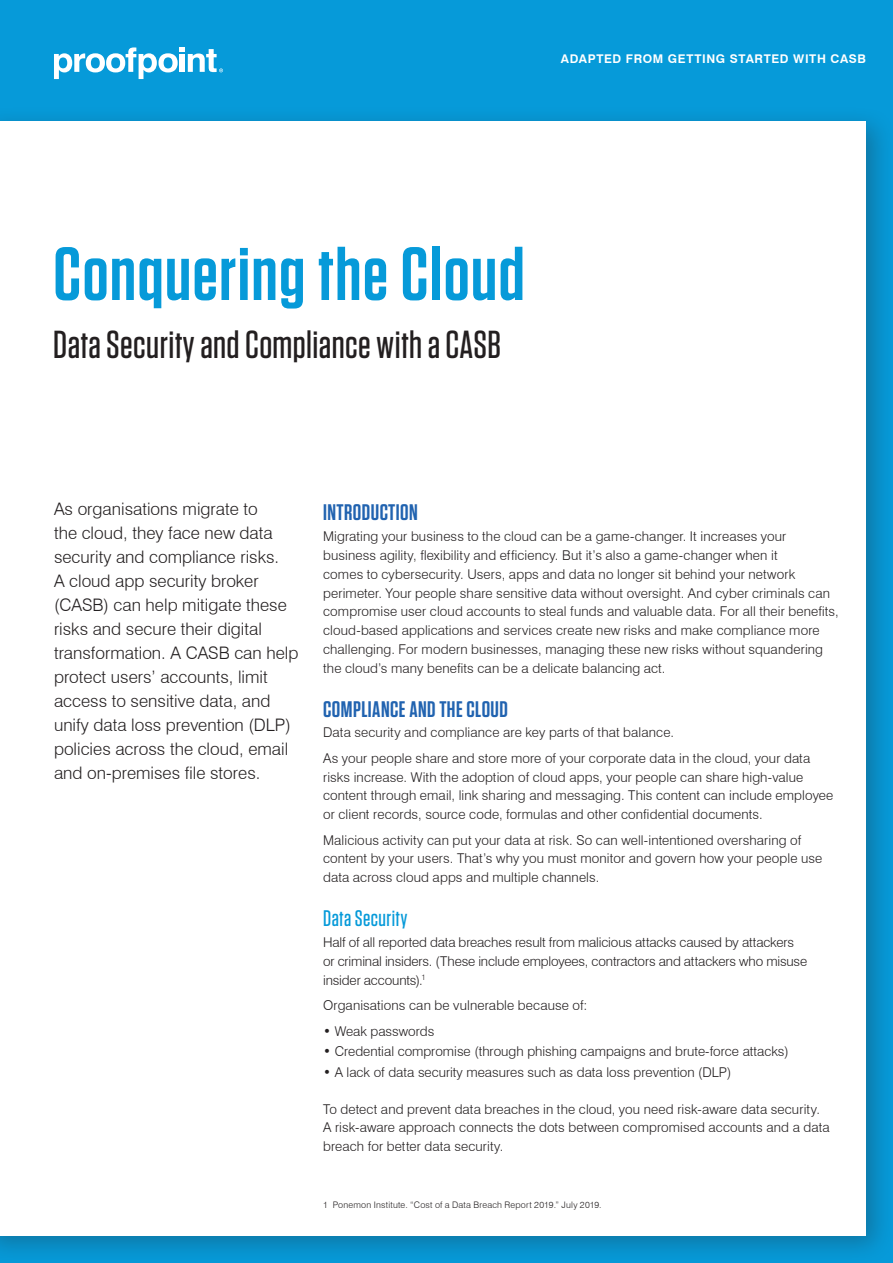
<style>
.page{position:relative;width:893px;height:1263px;background:#069ad9}
.page>*{position:absolute;margin:0;border:0;box-sizing:border-box;transform-origin:0 0}
.t1{font:600 75px "Tungsten";letter-spacing:.02em;color:#069ad9}
.t2{font:500 39px "Tungsten";letter-spacing:.01em;color:#231f20}
.t3{font:600 22.5px "Tungsten";letter-spacing:.02em;color:#2163b0}
.t4{font:500 22.5px "Tungsten";letter-spacing:.02em;color:#069ad9}
.t5{font:300 17.25px/24px "Swiss 721 BT";color:#231f20}
.t6{font:300 13.5px/18.8px "Swiss 721 BT";letter-spacing:.01em;color:#231f20}
.t7{font:300 13.5px/18.8px "Swiss 721 BT";letter-spacing:-.01em;color:#231f20}
.t8{font:700 12px "Swiss 721 BT";letter-spacing:.05em;color:#fff}
.t9{font:300 9px "Swiss 721 BT";letter-spacing:.025em;color:#231f20}
</style>
<div class="page">
<div style="left:0;top:106px;width:893px;height:1157px;background:#231f20;opacity:.3"></div>
<div style="left:0;top:122px;width:866px;height:1114px;background:#fff"></div>
<svg style="left:54px;top:47px;width:169px;height:32px"></svg>
<p class="t8" style="left:561px;top:51px;width:307px">ADAPTED FROM GETTING STARTED WITH CASB</p>
<h1 class="t1" style="left:53px;top:234px;width:473px">Conquering the Cloud</h1>
<h2 class="t2" style="left:53px;top:324px;width:449px">Data Security and Compliance with a CASB</h2>
<p class="t5" style="left:54px;top:497px;width:246px">As organisations migrate to<br>the cloud, they face new data security and compliance risks.<br>A cloud app security broker (CASB) can help mitigate these risks and secure their digital transformation. A CASB can help protect users’ accounts, limit access to sensitive data, and unify data loss prevention (DLP) policies across the cloud, email and on-premises file stores.</p>
<h3 class="t3" style="left:323px;top:501px;width:96px">INTRODUCTION</h3>
<p class="t6" style="left:323px;top:527px;width:517px">Migrating your business to the cloud can be a game-changer. It increases your business agility, flexibility and efficiency. But it’s also a game-changer when it<br>comes to cybersecurity. Users, apps and data no longer sit behind your network perimeter. Your people share sensitive data without oversight. And cyber criminals can compromise user cloud accounts to steal funds and valuable data. For all their benefits, cloud-based applications and services create new risks and make compliance more challenging. For modern businesses, managing these new risks without squandering the cloud’s many benefits can be a delicate balancing act.</p>
<h3 class="t3" style="left:323px;top:697px;width:186px">COMPLIANCE AND THE CLOUD</h3>
<p class="t6" style="left:323px;top:720px;width:489px;line-height:25.5px">Data security and compliance are key parts of that balance.<br>As your people share and store more of your corporate data in the cloud, your data</p>
<p class="t6" style="left:323px;top:767px;width:512px">risks increase. With the adoption of cloud apps, your people can share high-value content through email, link sharing and messaging. This content can include employee or client records, source code, formulas and other confidential documents.</p>
<p class="t6" style="left:323px;top:830px;width:501px">Malicious activity can put your data at risk. So can well-intentioned oversharing of content by your users. That’s why you must monitor and govern how your people use data across cloud apps and multiple channels.</p>
<h3 class="t4" style="left:323px;top:907px;width:86px">Data Security</h3>
<p class="t7" style="left:323px;top:933px;width:486px">Half of all reported data breaches result from malicious attacks caused by attackers or criminal insiders. (These include employees, contractors and attackers who misuse insider accounts).<sup>1</sup></p>
<p class="t6" style="left:323px;top:996px;width:266px">Organisations can be vulnerable because of:</p>
<p class="t6" style="left:323px;top:1021px;width:113px">• Weak passwords</p>
<p class="t6" style="left:323px;top:1042px;width:467px">• Credential compromise (through phishing campaigns and brute-force attacks)</p>
<p class="t6" style="left:323px;top:1063px;width:410px">• A lack of data security measures such as data loss prevention (DLP)</p>
<p class="t6" style="left:323px;top:1099px;width:508px">To detect and prevent data breaches in the cloud, you need risk-aware data security.<br>A risk-aware approach connects the dots between compromised accounts and a data breach for better data security.</p>
<p class="t9" style="left:323px;top:1199px;width:280px">1 Ponemon Institute. “Cost of a Data Breach Report 2019.” July 2019.</p>
</div>
